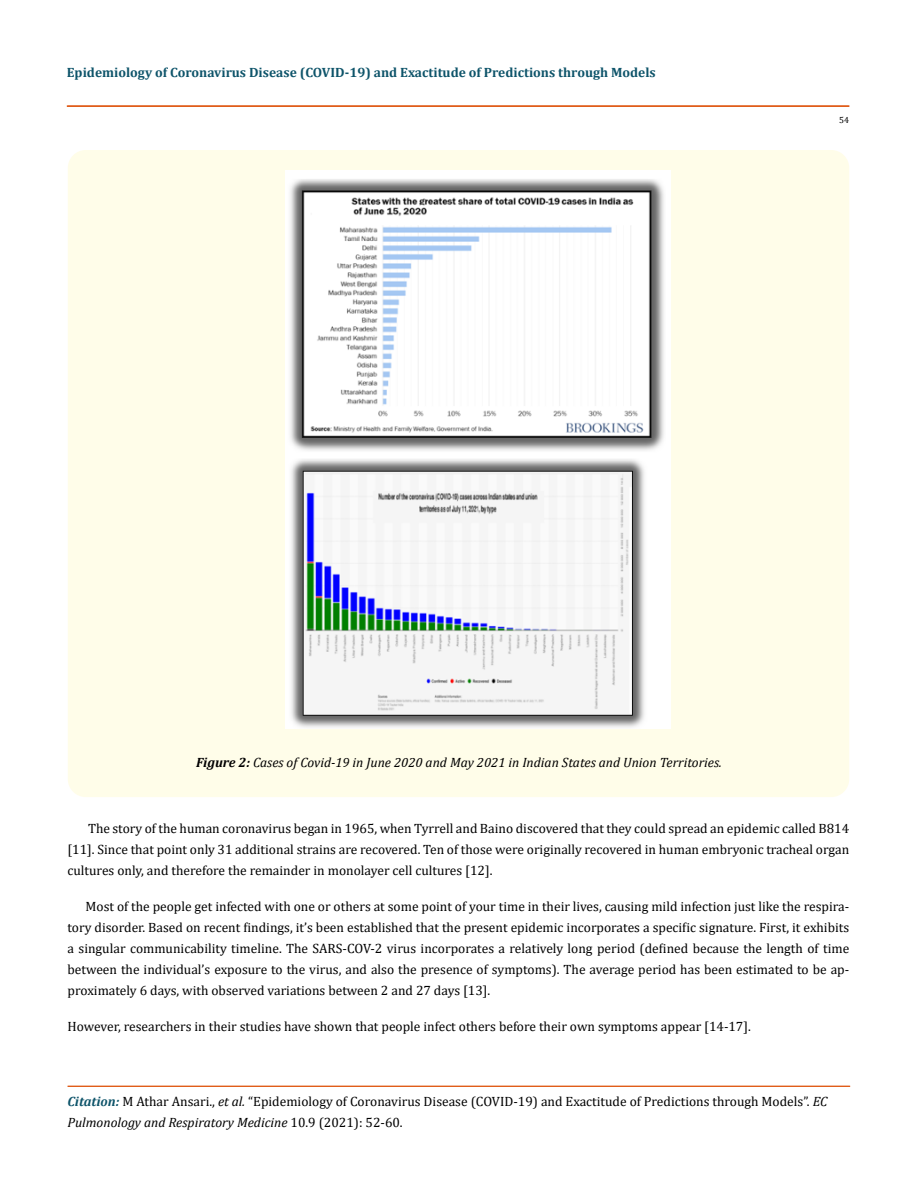
<style>
.page{position:relative;width:917px;height:1188px;background:#fff}
.page>*{position:absolute;margin:0;border:0;box-sizing:border-box;transform-origin:0 0}
.t1{font:13.5px/21px "Cambria";color:#000;text-align:justify}
.t2{font:700 13.5px "Cambria";color:#0e546a}
.t3{font:italic 13.5px "Cambria";color:#000}
.t4{font:9px "Cambria";color:#000}
.s1{font-weight:700}
.s2{font-weight:700;font-style:italic;color:#0e546a}
.s3{font-style:italic}
</style>
<div class="page">
<div style="left:67px;top:106px;width:782px;height:1px;border:1px solid #e05d1a"></div>
<div style="left:68px;top:1086px;width:781px;height:1px;border:1px solid #e05d1a"></div>
<div style="left:68px;top:150px;width:781px;height:647px;background:#fffde9;border-radius:18px"></div>
<img style="left:285px;top:171px;width:386px;height:557px">
<p class="t2" style="left:67px;top:63px;width:590px">Epidemiology of Coronavirus Disease (COVID-19) and Exactitude of Predictions through Models</p>
<p class="t4" style="left:839px;top:115px;width:11px">54</p>
<p class="t3" style="left:196px;top:753px;width:527px"><span class="s1">Figure 2:</span> Cases of Covid-19 in June 2020 and May 2021 in Indian States and Union Territories.</p>
<p class="t1" style="left:68px;top:818px;width:783px;text-indent:20px">The story of the human coronavirus began in 1965, when Tyrrell and Baino discovered that they could spread an epidemic called B814 [11]. Since that point only 31 additional strains are recovered. Ten of those were originally recovered in human embryonic tracheal organ cultures only, and therefore the remainder in monolayer cell cultures [12].</p>
<p class="t1" style="left:68px;top:896px;width:783px;text-indent:18px">Most of the people get infected with one or others at some point of your time in their lives, causing mild infection just like the respira&shy;tory disorder. Based on recent findings, it’s been established that the present epidemic incorporates a specific signature. First, it exhibits a singular communicability timeline. The SARS-COV-2 virus incorporates a relatively long period (defined because the length of time between the individual’s exposure to the virus, and also the presence of symptoms). The average period has been estimated to be ap&shy;proximately 6 days, with observed variations between 2 and 27 days [13].</p>
<p class="t1" style="left:68px;top:1016px;width:685px">However, researchers in their studies have shown that people infect others before their own symptoms appear [14-17].</p>
<p class="t1" style="left:68px;top:1091px;width:761px"><span class="s2">Citation:</span> M Athar Ansari., <span class="s3">et al.</span> “Epidemiology of Coronavirus Disease (COVID-19) and Exactitude of Predictions through Models”. <span class="s3">EC<br>Pulmonology and Respiratory Medicine</span> 10.9 (2021): 52-60.</p>
</div>
